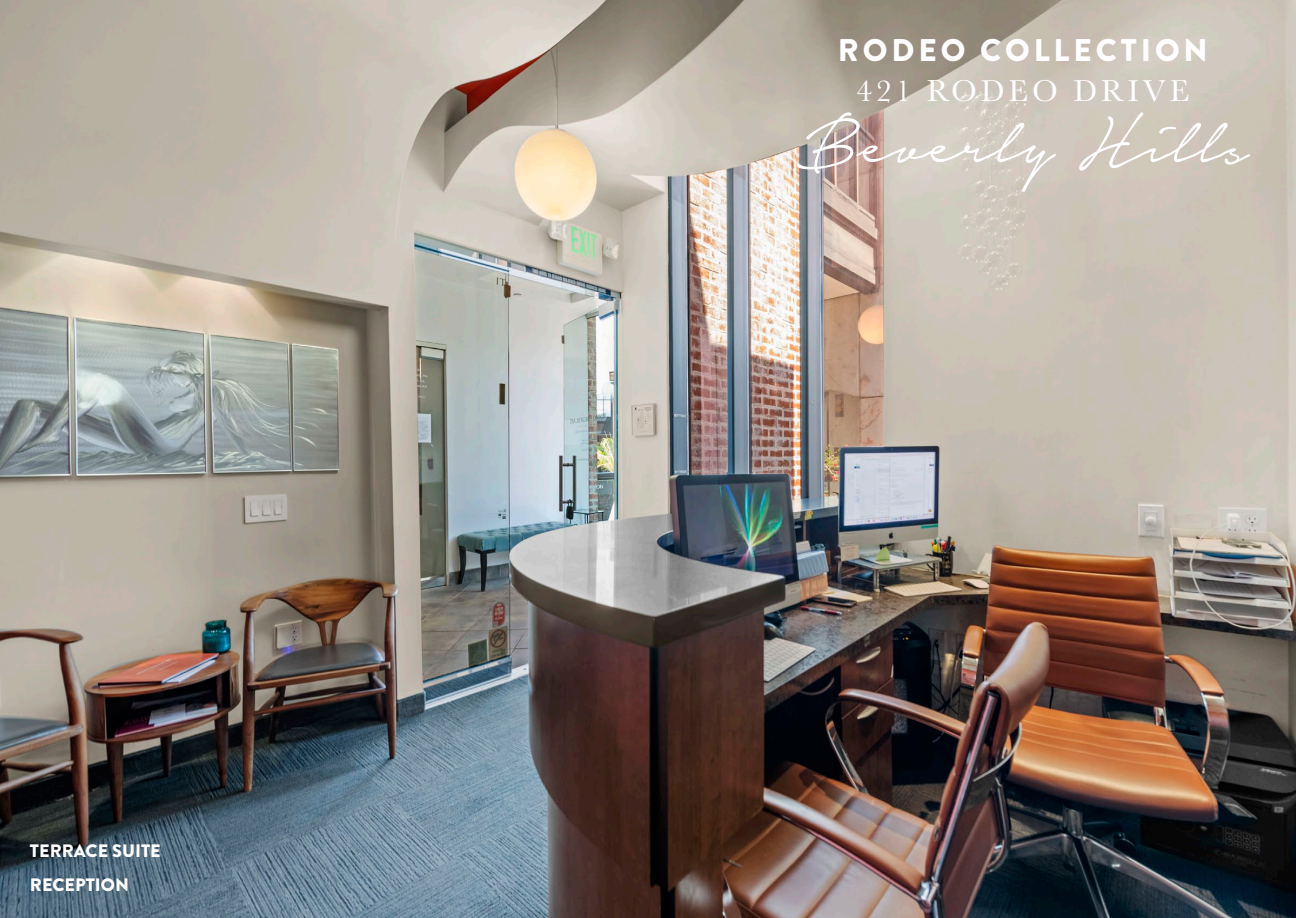
<style>
.page{position:relative;width:1296px;height:918px;background:#fff}
.page>*{position:absolute;margin:0;border:0;box-sizing:border-box;transform-origin:0 0}
.t1{font:90.15px "Notera Personal Use Only";color:#fff}
.t2{font:900 31.35px "Brandon Grotesque";letter-spacing:.125em;color:#fff}
.t3{font:31.35px "Baskerville";letter-spacing:.125em;color:#fff}
.t4{font:900 18px/34.5px "Brandon Grotesque";color:#fff}
</style>
<div class="page">
<img style="left:0;top:0;width:1296px;height:918px">
<p class="t4" style="left:30px;top:833px;width:132px">TERRACE SUITE<br>RECEPTION</p>
<h2 class="t2" style="left:838px;top:28px;width:371px">RODEO COLLECTION</h2>
<h2 class="t3" style="left:856px;top:71px;width:334px">421 RODEO DRIVE</h2>
<h1 class="t1" style="left:797px;top:98px;width:453px">Beverly Hills</h1>
</div>
